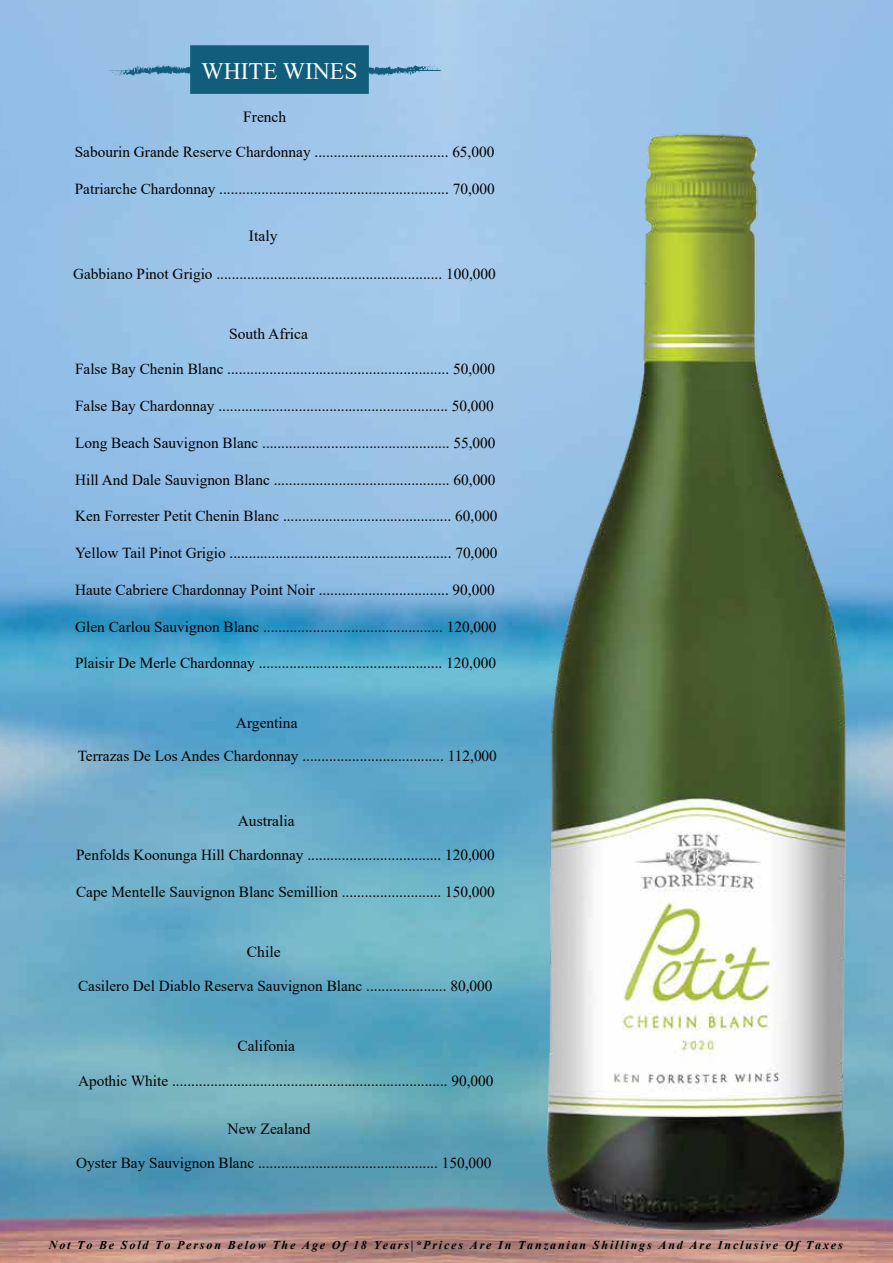
<style>
.page{position:relative;width:893px;height:1263px;background:#fff}
.page>*{position:absolute;margin:0;border:0;box-sizing:border-box;transform-origin:0 0}
.t1{font:23.55px "Times New Roman";color:#fff}
.t2{font:15.45px "Times New Roman";color:#010101}
.t3{font:15.3px "Times New Roman";color:#010101}
.t4{font:italic 700 12px "Times New Roman";letter-spacing:.155em;color:#000}
</style>
<div class="page">
<img style="left:0;top:0;width:444px;height:1263px">
<img style="left:444px;top:0;width:449px;height:1263px">
<div style="left:190px;top:45px;width:179px;height:49px;background:#105e7c;border:2px solid #105e7c"></div>
<svg style="left:109px;top:65px;width:84px;height:11px"></svg>
<svg style="left:366px;top:65px;width:75px;height:11px"></svg>
<img style="left:519px;top:63px;width:354px;height:1200px">
<img style="left:0;top:84px;width:67px;height:1179px">
<h1 class="t1" style="left:202px;top:54px;width:157px">WHITE WINES</h1>
<p class="t2" style="left:243px;top:106px;width:45px">French</p>
<p class="t3" style="left:75px;top:141px;width:421px">Sabourin Grande Reserve Chardonnay ................................... 65,000</p>
<p class="t3" style="left:75px;top:178px;width:422px">Patriarche Chardonnay ............................................................ 70,000</p>
<p class="t2" style="left:249px;top:225px;width:30px">Italy</p>
<p class="t3" style="left:73px;top:263px;width:424px">Gabbiano Pinot Grigio ........................................................... 100,000</p>
<p class="t2" style="left:229px;top:323px;width:80px">South Africa</p>
<p class="t3" style="left:75px;top:358px;width:422px">False Bay Chenin Blanc .......................................................... 50,000</p>
<p class="t3" style="left:75px;top:395px;width:420px">False Bay Chardonnay ............................................................ 50,000</p>
<p class="t3" style="left:75px;top:432px;width:422px">Long Beach Sauvignon Blanc ................................................. 55,000</p>
<p class="t3" style="left:75px;top:469px;width:422px">Hill And Dale Sauvignon Blanc .............................................. 60,000</p>
<p class="t3" style="left:75px;top:505px;width:424px">Ken Forrester Petit Chenin Blanc ............................................ 60,000</p>
<p class="t3" style="left:75px;top:542px;width:424px">Yellow Tail Pinot Grigio .......................................................... 70,000</p>
<p class="t3" style="left:75px;top:579px;width:421px">Haute Cabriere Chardonnay Point Noir .................................. 90,000</p>
<p class="t3" style="left:75px;top:616px;width:423px">Glen Carlou Sauvignon Blanc ............................................... 120,000</p>
<p class="t3" style="left:75px;top:652px;width:422px">Plaisir De Merle Chardonnay ................................................ 120,000</p>
<p class="t2" style="left:236px;top:712px;width:63px">Argentina</p>
<p class="t3" style="left:78px;top:745px;width:421px">Terrazas De Los Andes Chardonnay ..................................... 112,000</p>
<p class="t2" style="left:238px;top:810px;width:58px">Australia</p>
<p class="t3" style="left:76px;top:844px;width:420px">Penfolds Koonunga Hill Chardonnay ................................... 120,000</p>
<p class="t3" style="left:76px;top:881px;width:420px">Cape Mentelle Sauvignon Blanc Semillion .......................... 150,000</p>
<p class="t2" style="left:247px;top:941px;width:35px">Chile</p>
<p class="t3" style="left:78px;top:975px;width:416px">Casilero Del Diablo Reserva Sauvignon Blanc ..................... 80,000</p>
<p class="t2" style="left:237px;top:1035px;width:59px">Califonia</p>
<p class="t3" style="left:78px;top:1070px;width:417px">Apothic White ........................................................................ 90,000</p>
<p class="t2" style="left:227px;top:1118px;width:85px">New Zealand</p>
<p class="t3" style="left:76px;top:1152px;width:417px">Oyster Bay Sauvignon Blanc ............................................... 150,000</p>
<p class="t4" style="left:49px;top:1237px;width:795px">Not To Be Sold To Person Below The Age Of 18 Years|*Prices Are In Tanzanian Shillings And Are Inclusive Of Taxes</p>
</div>
